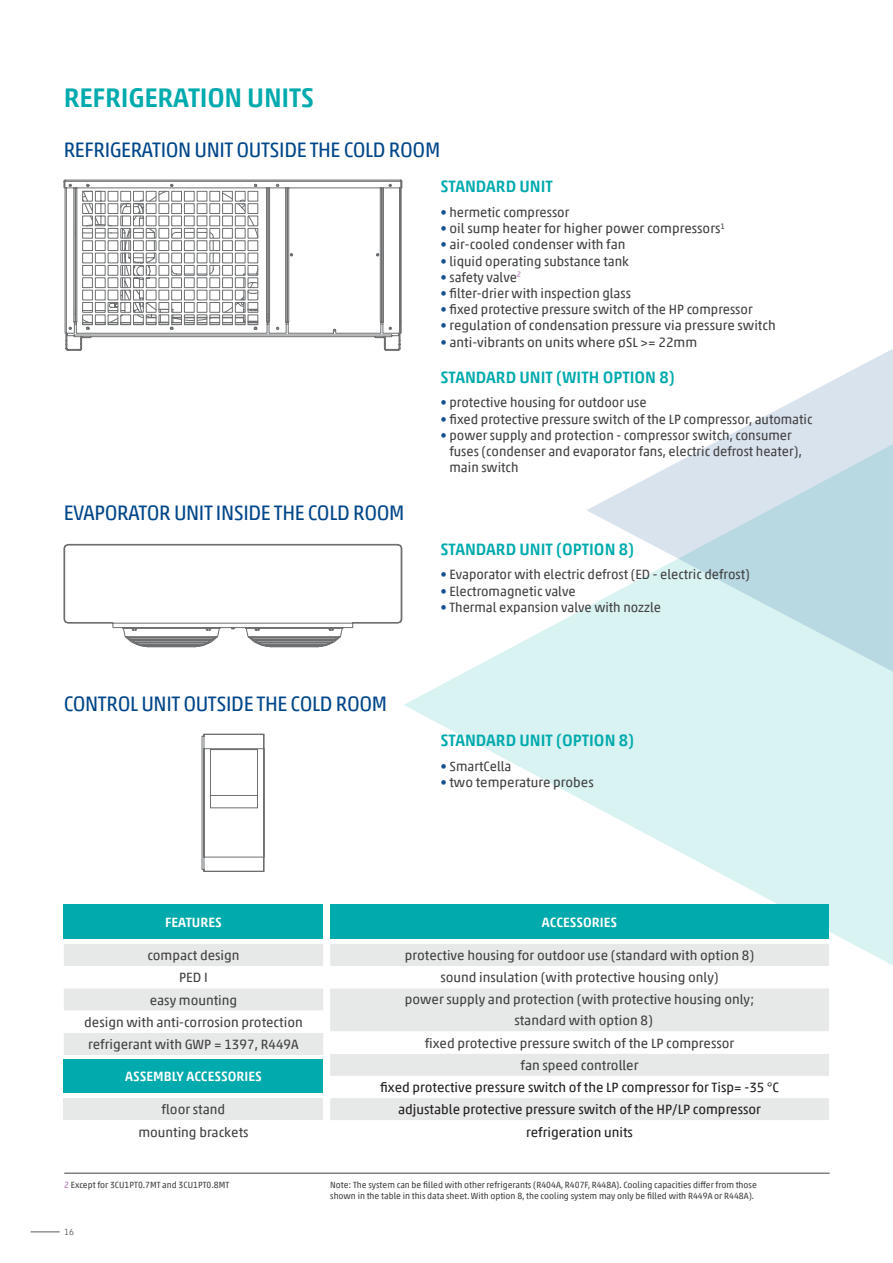
<style>
.page{position:relative;width:893px;height:1263px;background:#fff}
.page>*{position:absolute;margin:0;border:0;box-sizing:border-box;transform-origin:0 0}
.t1{font:500 27px "Akko Pro";letter-spacing:-.01em;color:#00aaad}
.t2{font:21px "Akko Pro";letter-spacing:-.02em;color:#004689;scale:.96 1}
.t3{font:500 16.5px "Akko Pro";color:#00aaad}
.t4{font:13.5px/22.2px "Akko Pro";color:#414142;text-align:center}
.t5{font:13.5px/22.2px "Akko Pro";color:#231f20;text-align:center}
.t6{font:500 13.5px "Akko Pro";color:#fff}
.t7{font:9px/10.8px "Akko Pro";color:#414142}
.t8{font:300 9px "Akko Pro";color:#58595b}
.s1{font-weight:500;color:#155191}
.s2{color:#b075b2}
</style>
<div class="page">
<svg style="left:31px;top:1231px;width:29px;height:1px"></svg>
<svg style="left:404px;top:608px;width:489px;height:358px;fill:#d9f2f2"></svg>
<svg style="left:586px;top:349px;width:307px;height:323px"></svg>
<svg style="left:64px;top:180px;width:338px;height:171px"></svg>
<svg style="left:63px;top:544px;width:339px;height:103px"></svg>
<svg style="left:202px;top:734px;width:62px;height:138px"></svg>
<div style="left:64px;top:904px;width:259px;height:35px;background:#00aaad"></div>
<svg style="left:64px;top:944px;width:259px;height:111px"></svg>
<div style="left:330px;top:904px;width:499px;height:35px;background:#00aaad"></div>
<div style="left:330px;top:939px;width:499px;height:5px;background:#fff"></div>
<div style="left:330px;top:944px;width:499px;height:22px;background:#e7e8e8"></div>
<svg style="left:330px;top:988px;width:499px;height:132px;fill:#e7e8e8"></svg>
<div style="left:64px;top:1059px;width:259px;height:35px;background:#00aaad"></div>
<div style="left:64px;top:1098px;width:259px;height:22px;background:#e7e8e8"></div>
<hr style="left:64px;top:1173px;width:766px;height:1px;background:#414142">
<h1 class="t1" style="left:64px;top:81px;width:252px">REFRIGERATION UNITS</h1>
<h2 class="t2" style="left:64px;top:137px;width:394px">REFRIGERATION UNIT OUTSIDE THE COLD ROOM</h2>
<h2 class="t2" style="left:64px;top:499px;width:356px">EVAPORATOR UNIT INSIDE THE COLD ROOM</h2>
<h2 class="t2" style="left:64px;top:691px;width:338px">CONTROL UNIT OUTSIDE THE COLD ROOM</h2>
<p class="t3" style="left:440px;top:176px;width:114px">STANDARD UNIT</p>
<p class="t4" style="left:440px;top:201px;width:130px"><span class="s1">•</span> hermetic compressor</p>
<p class="t4" style="left:440px;top:217px;width:286px"><span class="s1">•</span> oil sump heater for higher power compressors<sup>1</sup></p>
<p class="t4" style="left:440px;top:233px;width:186px"><span class="s1">•</span> air-cooled condenser with fan</p>
<p class="t4" style="left:440px;top:250px;width:190px"><span class="s1">•</span> liquid operating substance tank</p>
<p class="t4" style="left:440px;top:266px;width:82px"><span class="s1">•</span> safety valve<sup>2</sup></p>
<p class="t4" style="left:440px;top:282px;width:192px"><span class="s1">•</span> filter-drier with inspection glass</p>
<p class="t4" style="left:440px;top:298px;width:314px"><span class="s1">•</span> fixed protective pressure switch of the HP compressor</p>
<p class="t4" style="left:440px;top:314px;width:337px"><span class="s1">•</span> regulation of condensation pressure via pressure switch</p>
<p class="t4" style="left:440px;top:331px;width:258px"><span class="s1">•</span> anti-vibrants on units where øSL &gt;= 22mm</p>
<p class="t3" style="left:440px;top:367px;width:236px">STANDARD UNIT (WITH OPTION 8)</p>
<p class="t4" style="left:440px;top:391px;width:208px"><span class="s1">•</span> protective housing for outdoor use</p>
<p class="t4" style="left:440px;top:407px;width:374px"><span class="s1">•</span> fixed protective pressure switch of the LP compressor, automatic</p>
<p class="t4" style="left:449px;top:427px;width:354px;line-height:16.2px;text-align:left;text-indent:-9px"><span class="s1">•</span> power supply and protection - compressor switch, consumer fuses (condenser and evaporator fans, electric defrost heater), main switch</p>
<p class="t3" style="left:440px;top:539px;width:195px">STANDARD UNIT (OPTION 8)</p>
<p class="t4" style="left:440px;top:563px;width:311px"><span class="s1">•</span> Evaporator with electric defrost (ED - electric defrost)</p>
<p class="t4" style="left:440px;top:580px;width:137px"><span class="s1">•</span> Electromagnetic valve</p>
<p class="t4" style="left:440px;top:596px;width:222px"><span class="s1">•</span> Thermal expansion valve with nozzle</p>
<p class="t3" style="left:440px;top:730px;width:195px">STANDARD UNIT (OPTION 8)</p>
<p class="t4" style="left:440px;top:755px;width:72px"><span class="s1">•</span> SmartCella</p>
<p class="t4" style="left:440px;top:771px;width:155px"><span class="s1">•</span> two temperature probes</p>
<p class="t6" style="left:165px;top:914px;width:58px">FEATURES</p>
<p class="t4" style="left:84px;top:944px;width:220px">compact design<br>PED I<br>easy mounting<br>design with anti-corrosion protection refrigerant with GWP = 1397, R449A</p>
<p class="t6" style="left:125px;top:1068px;width:138px">ASSEMBLY ACCESSORIES</p>
<p class="t4" style="left:138px;top:1098px;width:112px">floor stand mounting brackets</p>
<p class="t6" style="left:542px;top:914px;width:77px">ACCESSORIES</p>
<p class="t4" style="left:405px;top:944px;width:351px">protective housing for outdoor use (standard with option 8) sound insulation (with protective housing only)<br>power supply and protection (with protective housing only; standard with option 8)<br>fixed protective pressure switch of the LP compressor<br>fan speed controller</p>
<p class="t5" style="left:380px;top:1076px;width:400px">fixed protective pressure switch of the LP compressor for Tisp= -35 °C adjustable protective pressure switch of the HP/LP compressor refrigeration units</p>
<p class="t7" style="left:64px;top:1179px;width:167px"><span class="s2">2</span> Except for 3CU1PT0.7MT and 3CU1PT0.8MT</p>
<p class="t7" style="left:330px;top:1179px;width:428px">Note: The system can be filled with other refrigerants (R404A, R407F, R448A). Cooling capacities differ from those shown in the table in this data sheet. With option 8, the cooling system may only be filled with R449A or R448A).</p>
<p class="t8" style="left:64px;top:1226px;width:11px">16</p>
</div>
